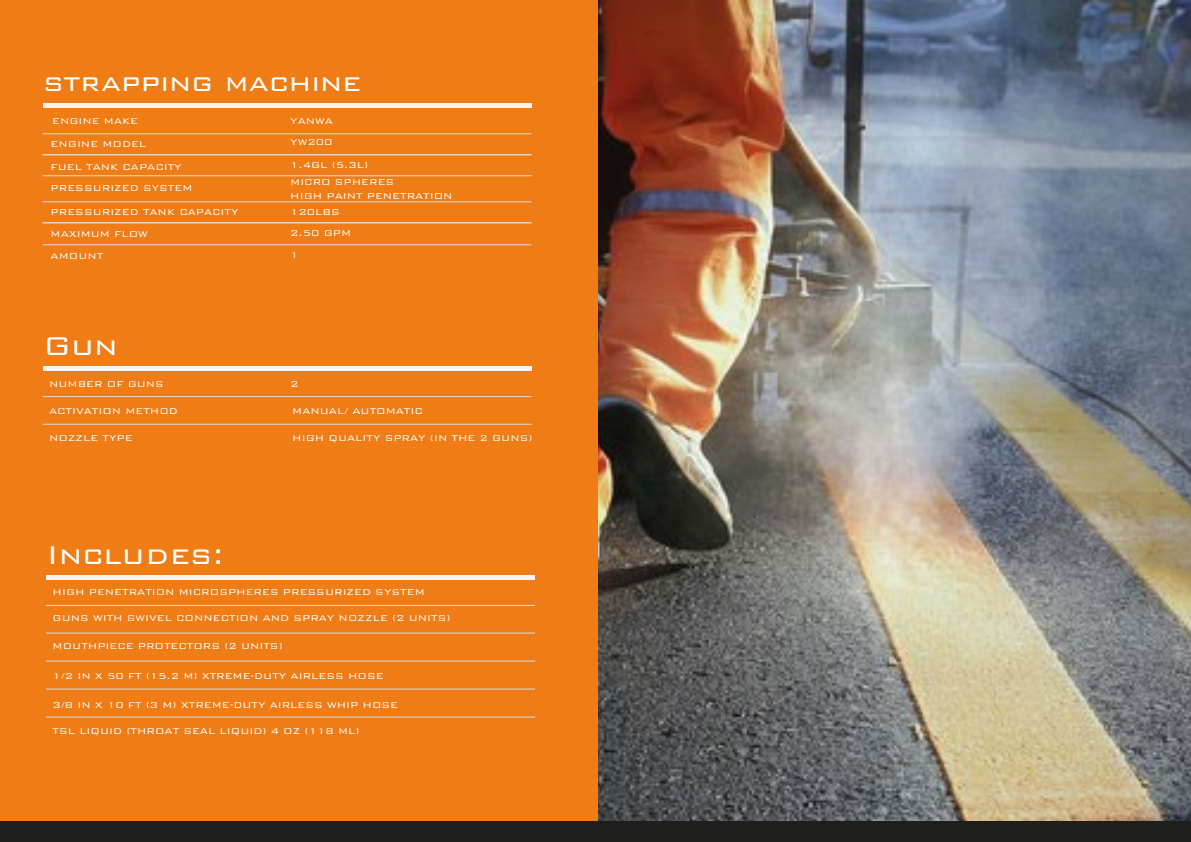
<style>
.page{position:relative;width:1191px;height:842px;background:#fff}
.page>*{position:absolute;margin:0;border:0;box-sizing:border-box;transform-origin:0 0}
.t1{font:300 34.4px "Bank Gothic BT";color:#fff}
.t2{font:300 32.3px "Bank Gothic BT";color:#fff}
.t3{font:300 11.2px/13.4px "Bank Gothic BT";color:#fff}
</style>
<div class="page">
<img style="left:598px;top:0;width:593px;height:839px">
<div style="left:0;top:1px;width:598px;height:838px;background:#ef7c15"></div>
<div style="left:0;top:822px;width:1190px;height:20px;background:#1e1e1c"></div>
<hr style="left:43px;top:104px;width:488px;height:4px;background:#f5f5f5">
<hr style="left:43px;top:133px;width:488px;height:1px;background:#dbdddc">
<hr style="left:43px;top:154px;width:488px;height:1px;background:#dbdddc">
<hr style="left:43px;top:175px;width:488px;height:1px;background:#dbdddc">
<hr style="left:43px;top:201px;width:488px;height:1px;background:#dbdddc">
<hr style="left:43px;top:222px;width:488px;height:1px;background:#dbdddc">
<hr style="left:43px;top:244px;width:488px;height:1px;background:#dbdddc">
<div style="left:43px;top:366px;width:488px;height:5px;background:#f5f5f5"></div>
<hr style="left:43px;top:396px;width:488px;height:1px;background:#dbdddc">
<hr style="left:43px;top:424px;width:488px;height:1px;background:#dbdddc">
<hr style="left:46px;top:575px;width:489px;height:4px;background:#f5f5f5">
<hr style="left:46px;top:605px;width:489px;height:1px;background:#dbdddc">
<hr style="left:46px;top:633px;width:489px;height:1px;background:#dbdddc">
<hr style="left:46px;top:661px;width:489px;height:1px;background:#dbdddc">
<hr style="left:46px;top:689px;width:489px;height:1px;background:#dbdddc">
<hr style="left:46px;top:717px;width:489px;height:1px;background:#dbdddc">
<h2 class="t2" style="left:43px;top:65px;width:319px">strapping machine</h2>
<p class="t3" style="left:52px;top:114px;width:87px">ENGINE MAKE</p>
<p class="t3" style="left:290px;top:114px;width:44px">YANWA</p>
<p class="t3" style="left:51px;top:137px;width:97px">ENGINE MODEL</p>
<p class="t3" style="left:290px;top:135px;width:44px">YW200</p>
<p class="t3" style="left:51px;top:160px;width:133px">FUEL TANK CAPACITY</p>
<p class="t3" style="left:290px;top:158px;width:79px">1.4GL (5.3L)</p>
<p class="t3" style="left:51px;top:181px;width:143px">PRESSURIZED SYSTEM</p>
<p class="t3" style="left:290px;top:175px;width:164px">MICRO SPHERES<br>HIGH PAINT PENETRATION</p>
<p class="t3" style="left:51px;top:201px;width:189px;line-height:22px">PRESSURIZED TANK CAPACITY<br>MAXIMUM FLOW</p>
<p class="t3" style="left:290px;top:202px;width:62px;line-height:21px">120LBS<br>2.50 GPM</p>
<p class="t3" style="left:51px;top:249px;width:54px">AMOUNT</p>
<p class="t3" style="left:290px;top:248px;width:10px">1</p>
<h1 class="t1" style="left:43px;top:327px;width:76px">Gun</h1>
<p class="t3" style="left:49px;top:377px;width:116px">NUMBER OF GUNS</p>
<p class="t3" style="left:49px;top:404px;width:130px">ACTIVATION METHOD</p>
<p class="t3" style="left:292px;top:404px;width:132px">MANUAL/ AUTOMATIC</p>
<p class="t3" style="left:49px;top:431px;width:85px">NOZZLE TYPE</p>
<p class="t3" style="left:292px;top:431px;width:242px">HIGH QUALITY SPRAY (IN THE 2 GUNS)</p>
<p class="t3" style="left:290px;top:377px;width:10px">2</p>
<h1 class="t1" style="left:47px;top:536px;width:180px">Includes:</h1>
<p class="t3" style="left:53px;top:585px;width:373px">HIGH PENETRATION MICROSPHERES PRESSURIZED SYSTEM</p>
<p class="t3" style="left:53px;top:611px;width:399px">GUNS WITH SWIVEL CONNECTION AND SPRAY NOZZLE (2 UNITS)</p>
<p class="t3" style="left:53px;top:639px;width:232px">MOUTHPIECE PROTECTORS (2 UNITS)</p>
<p class="t3" style="left:53px;top:669px;width:332px">1/2 IN X 50 FT (15.2 M) XTREME-DUTY AIRLESS HOSE</p>
<p class="t3" style="left:53px;top:698px;width:347px">3/8 IN X 10 FT (3 M) XTREME-DUTY AIRLESS WHIP HOSE</p>
<p class="t3" style="left:53px;top:724px;width:308px">TSL LIQUID (THROAT SEAL LIQUID) 4 OZ (118 ML)</p>
</div>
